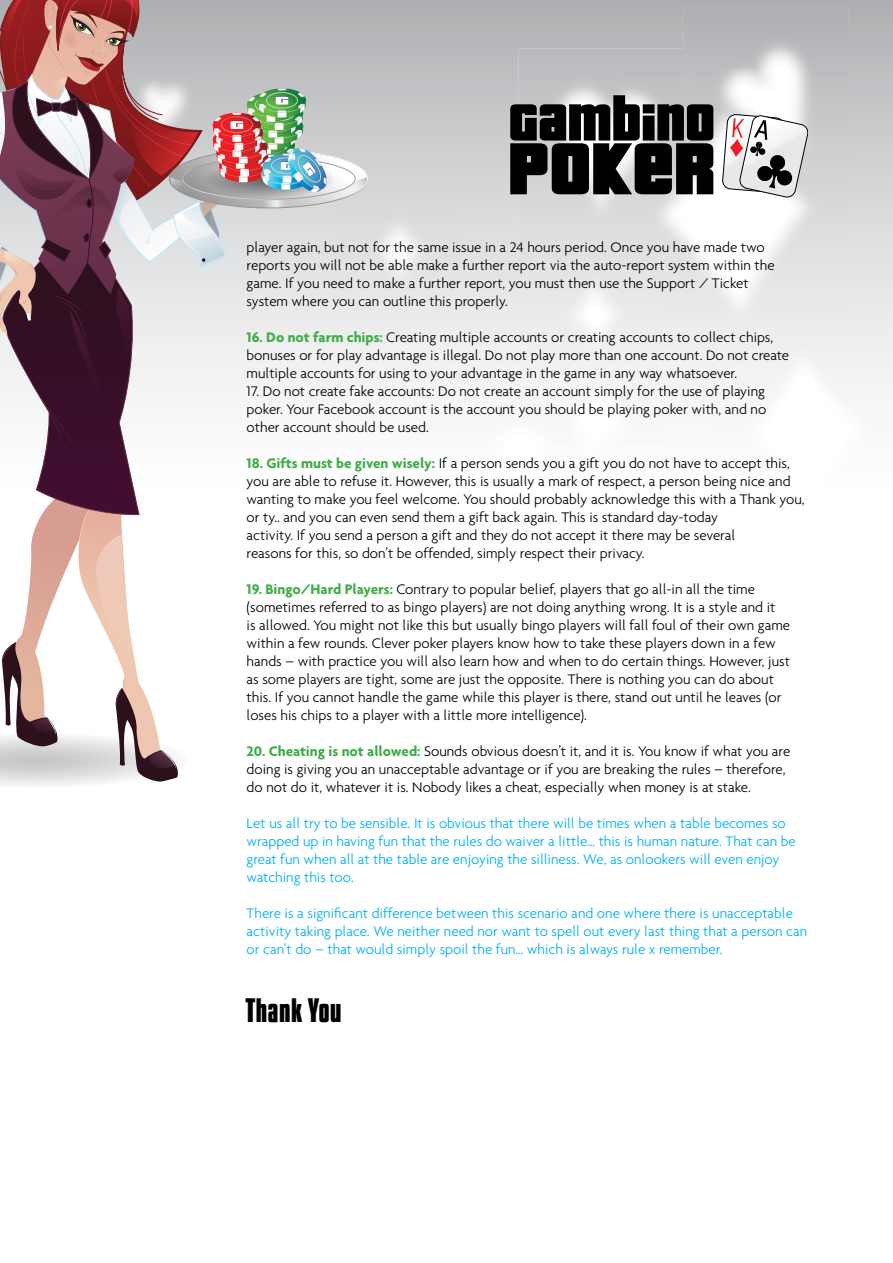
<style>
.page{position:relative;width:893px;height:1263px;background:#fff}
.page>*{position:absolute;margin:0;border:0;box-sizing:border-box;transform-origin:0 0}
.t1{font:700 30px "Kenyan Coffee Rg";color:#000}
.t2{font:300 15px/18px "Agenda";color:#000}
.t3{font:300 15px/18px "Agenda";color:#00aeef}
.s1{font-weight:700;color:#41ad49}
</style>
<div class="page">
<svg style="left:369px;top:0;width:524px;height:400px"></svg>
<img style="left:528px;top:341px;width:139px;height:59px">
<img style="left:659px;top:70px;width:190px;height:284px">
<svg style="left:659px;top:341px;width:8px;height:13px"></svg>
<img style="left:531px;top:256px;width:128px;height:131px">
<img style="left:619px;top:341px;width:40px;height:13px">
<img style="left:369px;top:181px;width:92px;height:138px">
<img style="left:709px;top:312px;width:184px;height:88px">
<div style="left:709px;top:312px;width:140px;height:42px;background:#ededee"></div>
<img style="left:518px;top:49px;width:166px;height:207px">
<img style="left:619px;top:70px;width:79px;height:186px">
<div style="left:414px;top:384px;width:114px;height:16px;background:#f3f4f4"></div>
<img style="left:528px;top:384px;width:66px;height:16px">
<img style="left:531px;top:384px;width:63px;height:3px">
<img style="left:684px;top:8px;width:164px;height:62px">
<img style="left:698px;top:70px;width:150px;height:122px">
<img style="left:684px;top:49px;width:14px;height:46px">
<svg style="left:510px;top:95px;width:203px;height:99px"></svg>
<svg style="left:722px;top:114px;width:87px;height:84px"></svg>
<svg style="left:0;top:0;width:369px;height:785px"></svg>
<p class="t2" style="left:247px;top:238px;width:530px">player again, but not for the same issue in a 24 hours period. Once you have made two reports you will not be able make a further report via the auto-report system within the game. If you need to make a further report, you must then use the Support / Ticket system where you can outline this properly.</p>
<p class="t2" style="left:247px;top:328px;width:544px"><span class="s1">16. Do not farm chips:</span> Creating multiple accounts or creating accounts to collect chips, bonuses or for play advantage is illegal. Do not play more than one account. Do not create multiple accounts for using to your advantage in the game in any way whatsoever.</p>
<p class="t2" style="left:247px;top:382px;width:521px;text-align:justify">17. Do not create fake accounts: Do not create an account simply for the use of playing poker. Your Facebook account is the account you should be playing poker with, and no other account should be used.</p>
<p class="t2" style="left:247px;top:454px;width:560px"><span class="s1">18. Gifts must be given wisely:</span> If a person sends you a gift you do not have to accept this, you are able to refuse it. However, this is usually a mark of respect, a person being nice and wanting to make you feel welcome. You should probably acknowledge this with a Thank you, or ty.. and you can even send them a gift back again. This is standard day-today<br>activity. If you send a person a gift and they do not accept it there may be several<br>reasons for this, so don’t be offended, simply respect their privacy.</p>
<p class="t2" style="left:247px;top:580px;width:545px"><span class="s1">19. Bingo/Hard Players:</span> Contrary to popular belief, players that go all-in all the time (sometimes referred to as bingo players) are not doing anything wrong. It is a style and it<br>is allowed. You might not like this but usually bingo players will fall foul of their own game within a few rounds. Clever poker players know how to take these players down in a few hands – with practice you will also learn how and when to do certain things. However, just as some players are tight, some are just the opposite. There is nothing you can do about this. If you cannot handle the game while this player is there, stand out until he leaves (or loses his chips to a player with a little more intelligence).</p>
<p class="t2" style="left:247px;top:742px;width:545px"><span class="s1">20. Cheating is not allowed:</span> Sounds obvious doesn’t it, and it is. You know if what you are doing is giving you an unacceptable advantage or if you are breaking the rules – therefore, do not do it, whatever it is. Nobody likes a cheat, especially when money is at stake.</p>
<p class="t3" style="left:247px;top:814px;width:550px">Let us all try to be sensible. It is obvious that there will be times when a table becomes so wrapped up in having fun that the rules do waiver a little… this is human nature. That can be great fun when all at the table are enjoying the silliness. We, as onlookers will even enjoy watching this too.</p>
<p class="t3" style="left:247px;top:904px;width:562px">There is a significant difference between this scenario and one where there is unacceptable activity taking place. We neither need nor want to spell out every last thing that a person can or can’t do – that would simply spoil the fun… which is always rule x remember.</p>
<h1 class="t1" style="left:246px;top:992px;width:98px">Thank You</h1>
</div>
